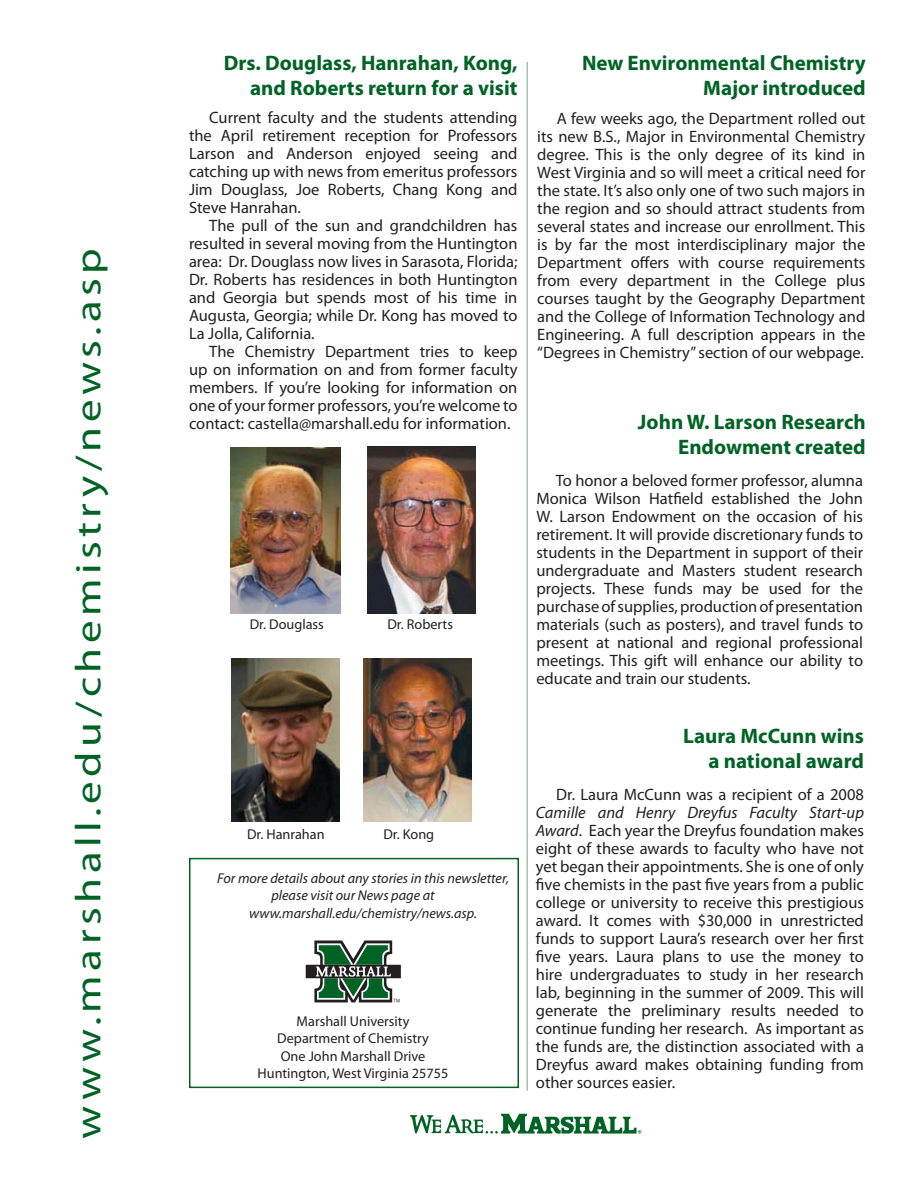
<style>
.page{position:relative;width:918px;height:1188px;background:#fff}
.page>*{position:absolute;margin:0;border:0;box-sizing:border-box;transform-origin:0 0}
.t1{font:36px "Myriad Pro";letter-spacing:.1em;color:#006325;scale:1.25 1}
.t2{font:700 21px/25.2px "Myriad Pro";color:#006325;text-align:right}
.t3{font:16.5px/18px "Myriad Pro";color:#231f20;text-align:justify}
.t4{font:14.25px/17.1px "Myriad Pro";color:#231f20;text-align:center}
.t5{font:italic 14.25px "Myriad Pro";color:#231f20}
.s1{font-style:italic}
</style>
<div class="page">
<hr style="left:526px;top:62px;width:2px;height:1029px;background:#a7c3a8">
<img style="left:231px;top:447px;width:109px;height:167px">
<img style="left:367px;top:447px;width:108px;height:166px">
<img style="left:363px;top:659px;width:108px;height:163px">
<img style="left:231px;top:659px;width:108px;height:162px">
<svg style="left:306px;top:940px;width:95px;height:62px"></svg>
<div style="left:189px;top:858px;width:330px;height:230px;border:2px solid #006325"></div>
<svg style="left:410px;top:1114px;width:231px;height:20px"></svg>
<h1 class="t1" style="left:66px;top:1139px;width:714px;rotate:-90deg">www.marshall.edu/chemistry/news.asp</h1>
<p class="t2" style="left:224px;top:49px;width:295px">Drs. Douglass, Hanrahan, Kong, and Roberts return for a visit</p>
<p class="t3" style="left:189px;top:108px;width:330px;text-indent:20px">Current faculty and the students attending the April retirement reception for Professors Larson and Anderson enjoyed seeing and catching up with news from emeritus professors Jim Douglass, Joe Roberts, Chang Kong and Steve Hanrahan.</p>
<p class="t3" style="left:189px;top:216px;width:330px;text-indent:20px">The pull of the sun and grandchildren has resulted in several moving from the Huntington area: Dr. Douglass now lives in Sarasota, Florida; Dr. Roberts has residences in both Huntington and Georgia but spends most of his time in Augusta, Georgia; while Dr. Kong has moved to La Jolla, California.</p>
<p class="t3" style="left:189px;top:342px;width:330px;text-indent:20px">The Chemistry Department tries to keep up on information on and from former faculty members. If you’re looking for information on one of your former professors, you’re welcome to contact: castella@marshall.edu for information.</p>
<p class="t4" style="left:250px;top:615px;width:76px">Dr. Douglass</p>
<p class="t4" style="left:387px;top:615px;width:67px">Dr. Roberts</p>
<p class="t4" style="left:247px;top:825px;width:79px">Dr. Hanrahan</p>
<p class="t4" style="left:383px;top:825px;width:52px">Dr. Kong</p>
<p class="t5" style="left:217px;top:870px;width:293px">For more details about any stories in this newsletter,</p>
<p class="t5" style="left:271px;top:887px;width:165px">please visit our News page at</p>
<p class="t5" style="left:249px;top:904px;width:230px">www.marshall.edu/chemistry/news.asp.</p>
<p class="t4" style="left:258px;top:1013px;width:192px">Marshall University<br>Department of Chemistry<br>One John Marshall Drive<br>Huntington, West Virginia 25755</p>
<p class="t2" style="left:582px;top:49px;width:285px">New Environmental Chemistry<br>Major introduced</p>
<p class="t3" style="left:537px;top:109px;width:330px;text-indent:20px">A few weeks ago, the Department rolled out its new B.S., Major in Environmental Chemistry degree. This is the only degree of its kind in West Virginia and so will meet a critical need for the state. It’s also only one of two such majors in the region and so should attract students from several states and increase our enrollment. This is by far the most interdisciplinary major the Department offers with course requirements from every department in the College plus courses taught by the Geography Department and the College of Information Technology and Engineering. A full description appears in the “Degrees in Chemistry” section of our webpage.</p>
<p class="t2" style="left:638px;top:409px;width:229px">John W. Larson Research<br>Endowment created</p>
<p class="t3" style="left:536px;top:472px;width:328px;text-indent:20px">To honor a beloved former professor, alumna Monica Wilson Hatfield established the John W. Larson Endowment on the occasion of his retirement. It will provide discretionary funds to students in the Department in support of their undergraduate and Masters student research projects. These funds may be used for the purchase of supplies, production of presentation materials (such as posters), and travel funds to present at national and regional professional meetings. This gift will enhance our ability to educate and train our students.</p>
<p class="t2" style="left:683px;top:723px;width:182px">Laura McCunn wins a national award</p>
<p class="t3" style="left:556px;top:785px;width:309px">Dr. Laura McCunn was a recipient of a 2008</p>
<p class="t3" style="left:536px;top:803px;width:330px"><span class="s1">Camille and Henry Dreyfus Faculty Start-up Award</span>. Each year the Dreyfus foundation makes eight of these awards to faculty who have not yet began their appointments. She is one of only five chemists in the past five years from a public college or university to receive this prestigious award. It comes with $30,000 in unrestricted funds to support Laura’s research over her first five years. Laura plans to use the money to hire undergraduates to study in her research lab, beginning in the summer of 2009. This will generate the preliminary results needed to continue funding her research. As important as the funds are, the distinction associated with a Dreyfus award makes obtaining funding from other sources easier.</p>
</div>
